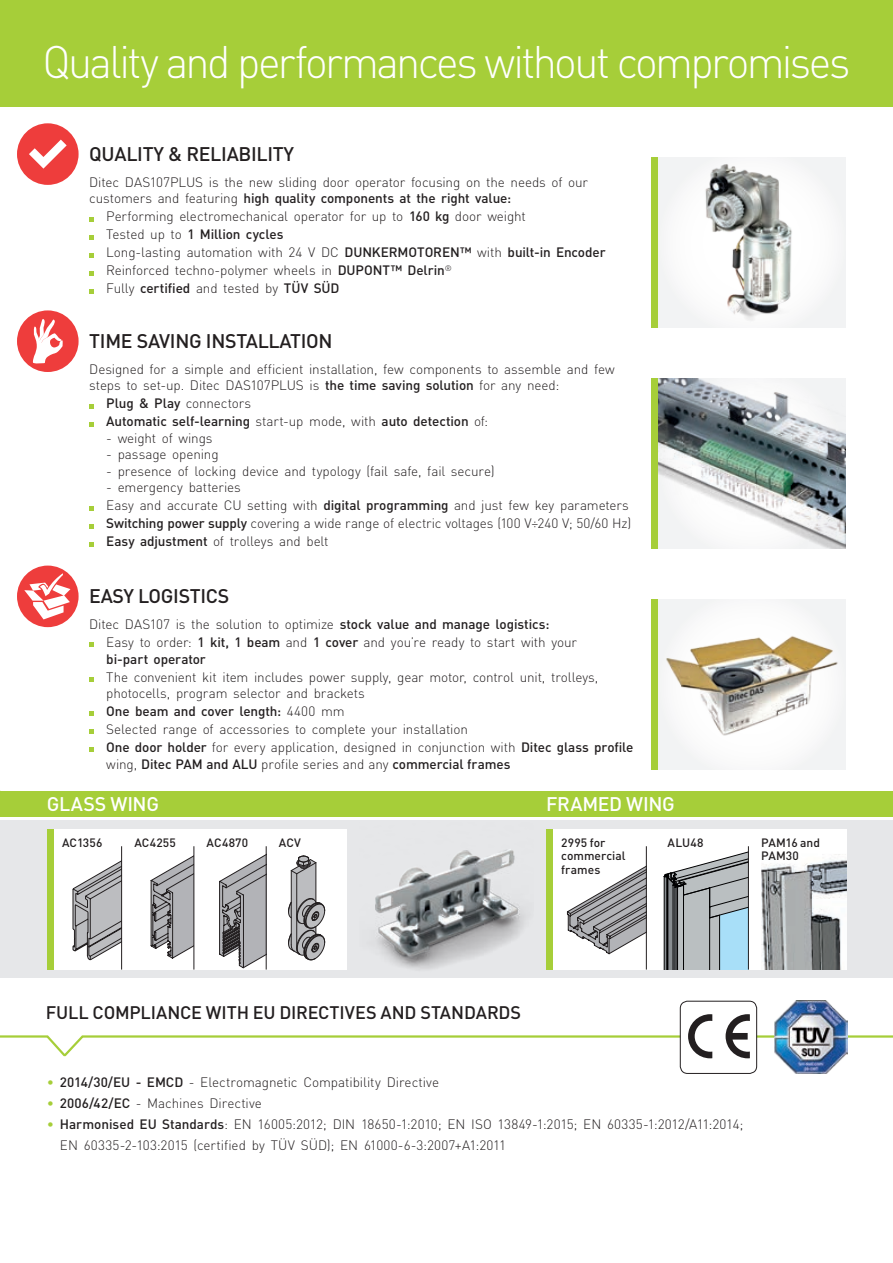
<style>
.page{position:relative;width:893px;height:1263px;background:#fff}
.page>*{position:absolute;margin:0;border:0;box-sizing:border-box;transform-origin:0 0}
.t1{font:300 45px "DIN Pro";letter-spacing:-.06em;color:#fff;scale:.96 1}
.t2{font:500 19.5px "DIN Pro";letter-spacing:-.015em;color:#231f20}
.t3{font:500 19.5px "DIN Pro";letter-spacing:-.015em;color:#fff}
.SubHead_12{font:500 18px "DIN Pro";letter-spacing:-.005em;color:#231f20}
.Bodytext_9_-15{font:300 13.5px/16.5px "DIN Pro";letter-spacing:-.01em;color:#231f20}
.Bodytext_9_-15-2{font:500 13.5px "DIN Pro";letter-spacing:-.01em;color:#231f20}
.Caption_8_-15{font:500 12px/13.5px "DIN Pro";letter-spacing:.005em;color:#231f20}
.s1{font-weight:500}
.s2{font-weight:300}
.s3{color:#a6ce39}
</style>
<div class="page">
<div style="left:0;top:791px;width:893px;height:25px;background:#a6ce39"></div>
<div style="left:0;top:0;width:893px;height:106px;background:#a6ce39"></div>
<div style="left:0;top:821px;width:893px;height:157px;background:#e6e7e9"></div>
<div style="left:54px;top:829px;width:293px;height:140px;background:#fff"></div>
<div style="left:553px;top:829px;width:293px;height:140px;background:#fff"></div>
<svg style="left:73px;top:860px;width:48px;height:100px"></svg>
<hr style="left:121px;top:846px;width:1px;height:123px;background:#231f20">
<svg style="left:567px;top:846px;width:79px;height:108px"></svg>
<hr style="left:646px;top:846px;width:1px;height:123px;background:#231f20">
<svg style="left:664px;top:846px;width:84px;height:123px;background:#a8b3b9"></svg>
<hr style="left:748px;top:846px;width:1px;height:123px;background:#231f20">
<img style="left:761px;top:854px;width:85px;height:115px">
<svg style="left:151px;top:846px;width:43px;height:112px"></svg>
<hr style="left:194px;top:846px;width:1px;height:123px;background:#231f20">
<svg style="left:219px;top:846px;width:47px;height:122px"></svg>
<hr style="left:266px;top:846px;width:1px;height:123px;background:#231f20">
<svg style="left:288px;top:855px;width:37px;height:105px"></svg>
<div style="left:47px;top:829px;width:7px;height:140px;background:#a6ce39"></div>
<div style="left:546px;top:829px;width:7px;height:140px;background:#a6ce39"></div>
<svg style="left:658px;top:157px;width:187px;height:170px"></svg>
<svg style="left:658px;top:378px;width:187px;height:171px"></svg>
<svg style="left:658px;top:600px;width:187px;height:170px"></svg>
<div style="left:651px;top:157px;width:7px;height:170px;background:#a6ce39"></div>
<div style="left:651px;top:378px;width:7px;height:171px;background:#a6ce39"></div>
<div style="left:651px;top:600px;width:7px;height:170px;background:#a6ce39"></div>
<img style="left:779px;top:1000px;width:64px;height:74px">
<svg style="left:0;top:1014px;width:893px;height:44px"></svg>
<div style="left:680px;top:1001px;width:77px;height:73px;border:1px solid #231f20;border-radius:7px"></div>
<svg style="left:89px;top:217px;width:5px;height:4px"></svg>
<svg style="left:89px;top:235px;width:5px;height:4px"></svg>
<svg style="left:89px;top:253px;width:5px;height:4px"></svg>
<svg style="left:89px;top:271px;width:5px;height:4px"></svg>
<svg style="left:89px;top:289px;width:5px;height:4px"></svg>
<svg style="left:89px;top:404px;width:5px;height:4px"></svg>
<svg style="left:89px;top:422px;width:5px;height:4px"></svg>
<svg style="left:89px;top:506px;width:5px;height:4px"></svg>
<svg style="left:89px;top:524px;width:5px;height:4px"></svg>
<svg style="left:89px;top:542px;width:5px;height:4px"></svg>
<svg style="left:89px;top:643px;width:5px;height:4px"></svg>
<svg style="left:89px;top:677px;width:5px;height:4px"></svg>
<svg style="left:89px;top:712px;width:5px;height:4px"></svg>
<svg style="left:89px;top:730px;width:5px;height:4px"></svg>
<svg style="left:89px;top:748px;width:5px;height:4px"></svg>
<div style="left:17px;top:123px;width:62px;height:62px;background:#ee3d3c;border-radius:50%"></div>
<svg style="left:29px;top:140px;width:38px;height:29px"></svg>
<div style="left:17px;top:566px;width:62px;height:61px;background:#ee3d3c;border-radius:50%"></div>
<svg style="left:24px;top:573px;width:46px;height:46px"></svg>
<div style="left:17px;top:310px;width:62px;height:62px;background:#ee3d3c;border-radius:50%"></div>
<svg style="left:32px;top:319px;width:31px;height:45px"></svg>
<img style="left:375px;top:849px;width:151px;height:121px">
<p class="t1" style="left:43px;top:31px;width:843px">Quality and performances without compromises</p>
<p class="t2" style="left:89px;top:140px;width:206px">QUALITY &amp; RELIABILITY</p>
<p class="Bodytext_9_-15" style="left:89px;top:173px;width:500px">Ditec DAS107PLUS is the new sliding door operator focusing on the needs of our customers and featuring <span class="s1">high quality components at the right value:</span></p>
<p class="Bodytext_9_-15" style="left:106px;top:208px;width:421px">Performing electromechanical operator for up to <span class="s1">160 kg</span> door weight</p>
<p class="Bodytext_9_-15-2" style="left:106px;top:225px;width:179px"><span class="s2">Tested up to</span> 1 Million cycles</p>
<p class="Bodytext_9_-15" style="left:106px;top:244px;width:501px">Long-lasting automation with 24 V DC <span class="s1">DUNKERMOTOREN™</span> with <span class="s1">built-in Encoder</span></p>
<p class="Bodytext_9_-15" style="left:106px;top:262px;width:347px">Reinforced techno-polymer wheels in <span class="s1">DUPONT™ Delrin</span><sup>®</sup></p>
<p class="Bodytext_9_-15" style="left:106px;top:280px;width:235px">Fully <span class="s1">certified</span> and tested by <span class="s1">TÜV SÜD</span></p>
<p class="t2" style="left:89px;top:327px;width:245px">TIME SAVING INSTALLATION</p>
<p class="Bodytext_9_-15" style="left:89px;top:360px;width:527px">Designed for a simple and efficient installation, few components to assemble and few steps to set-up. Ditec DAS107PLUS is <span class="s1">the time saving solution</span> for any need:</p>
<p class="Bodytext_9_-15" style="left:106px;top:395px;width:146px"><span class="s1">Plug &amp; Play</span> connectors</p>
<p class="Bodytext_9_-15-2" style="left:106px;top:412px;width:383px">Automatic self-learning <span class="s2">start-up mode, with</span> auto detection <span class="s2">of:</span></p>
<p class="Bodytext_9_-15" style="left:106px;top:429px;width:108px">- weight of wings</p>
<p class="Bodytext_9_-15" style="left:106px;top:446px;width:114px">- passage opening</p>
<p class="Bodytext_9_-15" style="left:106px;top:462px;width:390px">- presence of locking device and typology (fail safe, fail secure)</p>
<p class="Bodytext_9_-15" style="left:106px;top:479px;width:136px">- emergency batteries</p>
<p class="Bodytext_9_-15" style="left:106px;top:497px;width:524px">Easy and accurate CU setting with <span class="s1">digital programming</span> and just few key parameters</p>
<p class="Bodytext_9_-15" style="left:106px;top:515px;width:526px"><span class="s1">Switching power supply</span> covering a wide range of electric voltages (100 V÷240 V; 50/60 Hz)</p>
<p class="Bodytext_9_-15" style="left:106px;top:533px;width:224px"><span class="s1">Easy adjustment</span> of trolleys and belt</p>
<p class="t2" style="left:89px;top:582px;width:142px">EASY LOGISTICS</p>
<p class="Bodytext_9_-15" style="left:89px;top:615px;width:462px">Ditec DAS107 is the solution to optimize <span class="s1">stock value and manage logistics:</span></p>
<p class="Bodytext_9_-15" style="left:106px;top:633px;width:472px">Easy to order: <span class="s1">1 kit, 1 beam</span> and <span class="s1">1 cover</span> and you’re ready to start with your <span class="s1">bi-part operator</span></p>
<p class="Bodytext_9_-15" style="left:106px;top:668px;width:494px">The convenient kit item includes power supply, gear motor, control unit, trolleys, photocells, program selector and brackets</p>
<p class="Bodytext_9_-15-2" style="left:106px;top:702px;width:240px">One beam and cover length: <span class="s2">4400 mm</span></p>
<p class="Bodytext_9_-15" style="left:106px;top:720px;width:363px">Selected range of accessories to complete your installation</p>
<p class="Bodytext_9_-15" style="left:106px;top:738px;width:529px"><span class="s1">One door holder</span> for every application, designed in conjunction with <span class="s1">Ditec glass profile </span>wing, <span class="s1">Ditec PAM and ALU</span> profile series and any <span class="s1">commercial frames</span></p>
<p class="t3" style="left:47px;top:791px;width:114px">GLASS WING</p>
<p class="t3" style="left:546px;top:791px;width:130px">FRAMED WING</p>
<p class="Caption_8_-15" style="left:62px;top:835px;width:42px">AC1356</p>
<p class="Caption_8_-15" style="left:561px;top:835px;width:66px">2995 for commercial frames</p>
<p class="Caption_8_-15" style="left:668px;top:835px;width:37px">ALU48</p>
<p class="Caption_8_-15" style="left:761px;top:835px;width:60px">PAM16 and<br>PAM30</p>
<p class="Caption_8_-15" style="left:134px;top:835px;width:43px">AC4255</p>
<p class="Caption_8_-15" style="left:207px;top:835px;width:43px">AC4870</p>
<p class="Caption_8_-15" style="left:279px;top:835px;width:23px">ACV</p>
<p class="SubHead_12" style="left:46px;top:1000px;width:477px">FULL COMPLIANCE WITH EU DIRECTIVES AND STANDARDS</p>
<p class="Bodytext_9_-15" style="left:47px;top:1073px;width:394px"><span class="s3">•</span> <span class="s1">2014/30/EU - EMCD</span> - Electromagnetic Compatibility Directive</p>
<p class="Bodytext_9_-15" style="left:47px;top:1094px;width:217px"><span class="s3">•</span> <span class="s1">2006/42/EC</span> - Machines Directive</p>
<p class="Bodytext_9_-15" style="left:60px;top:1113px;width:685px;line-height:21px;text-indent:-13px"><span class="s3">•</span> <span class="s1">Harmonised EU Standards</span>: EN 16005:2012; DIN 18650-1:2010; EN ISO 13849-1:2015; EN 60335-1:2012/A11:2014;<br>EN 60335-2-103:2015 (certified by TÜV SÜD); EN 61000-6-3:2007+A1:2011</p>
</div>
